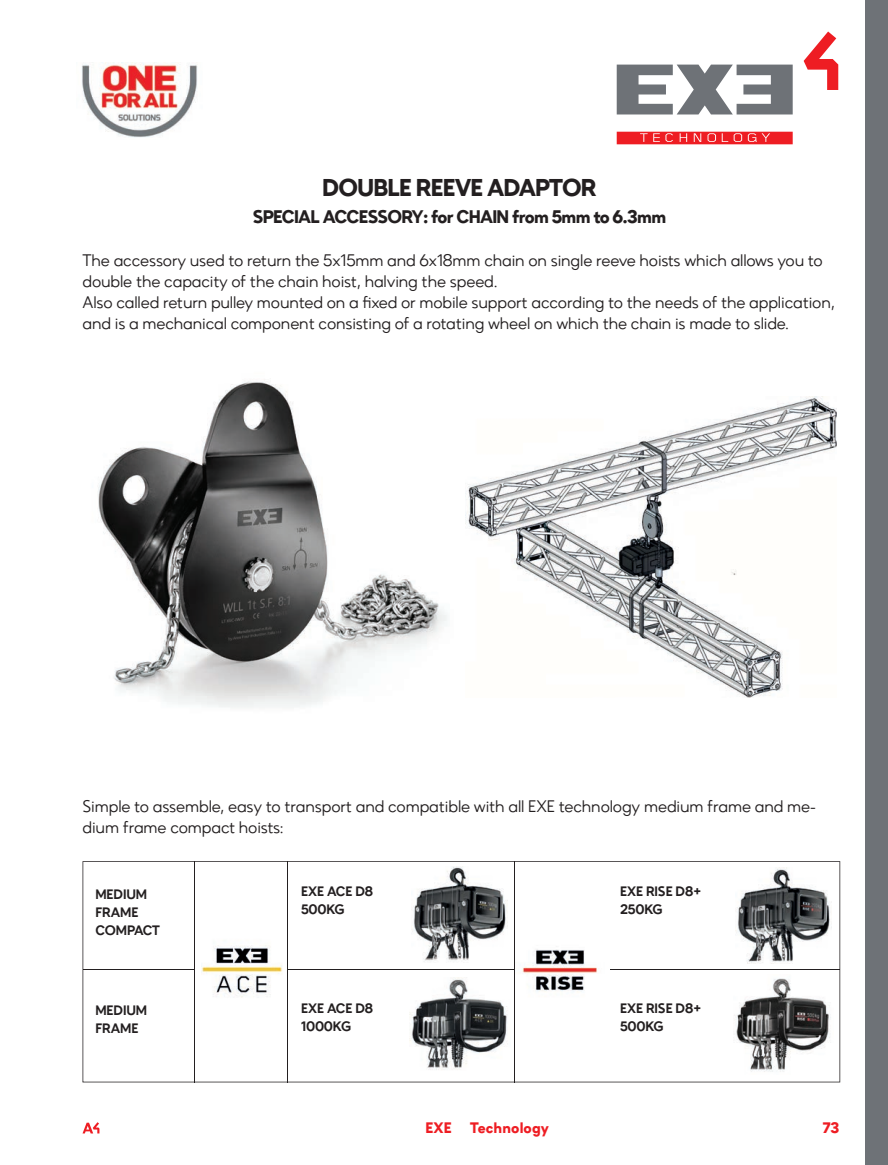
<style>
.page{position:relative;width:888px;height:1165px;background:#fff}
.page>*{position:absolute;margin:0;border:0;box-sizing:border-box;transform-origin:0 0}
.t1{font:900 24px "Zirkel";letter-spacing:-.04em;color:#231f20}
.t2{font:900 18px "Zirkel";letter-spacing:-.04em;color:#231f20}
.t3{font:16.5px/21px "Zirkel";letter-spacing:-.01em;color:#231f20}
.t4{font:900 15px "Zirkel";letter-spacing:.01em;color:#ee1d23}
.t5{font:700 13.5px/18px "Zirkel";letter-spacing:-.01em;color:#231f20}
</style>
<div class="page">
<svg style="left:83px;top:1122px;width:16px;height:11px"></svg>
<div style="left:865px;top:0;width:23px;height:1164px;background:#6e7277"></div>
<svg style="left:617px;top:65px;width:176px;height:49px"></svg>
<svg style="left:617px;top:132px;width:176px;height:12px;background:#ef3238"></svg>
<svg style="left:804px;top:32px;width:34px;height:58px"></svg>
<img style="left:82px;top:63px;width:115px;height:75px">
<img style="left:98px;top:381px;width:349px;height:327px">
<img style="left:466px;top:396px;width:370px;height:301px">
<svg style="left:83px;top:861px;width:757px;height:221px"></svg>
<hr style="left:194px;top:861px;width:1px;height:221px;background:#231f20">
<hr style="left:287px;top:861px;width:1px;height:221px;background:#231f20">
<hr style="left:83px;top:969px;width:111px;height:1px;background:#231f20">
<hr style="left:287px;top:969px;width:228px;height:1px;background:#231f20">
<hr style="left:610px;top:969px;width:229px;height:1px;background:#231f20">
<hr style="left:515px;top:861px;width:1px;height:221px;background:#231f20">
<img style="left:735px;top:867px;width:96px;height:96px">
<img style="left:733px;top:974px;width:100px;height:99px">
<img style="left:410px;top:977px;width:100px;height:96px">
<img style="left:411px;top:866px;width:97px;height:96px">
<h1 class="t1" style="left:322px;top:172px;width:276px">DOUBLE REEVE ADAPTOR</h1>
<p class="t2" style="left:253px;top:205px;width:415px">SPECIAL ACCESSORY: for CHAIN from 5mm to 6.3mm</p>
<p class="t3" style="left:83px;top:250px;width:754px">The accessory used to return the 5x15mm and 6x18mm chain on single reeve hoists which allows you to double the capacity of the chain hoist, halving the speed.<br>Also called return pulley mounted on a xed or mobile support according to the needs of the application, and is a mechanical component consisting of a rotating wheel on which the chain is made to slide.</p>
<p class="t3" style="left:83px;top:795px;width:735px">Simple to assemble, easy to transport and compatible with all EXE technology medium frame and me&shy;dium frame compact hoists:</p>
<p class="t5" style="left:95px;top:885px;width:66px">MEDIUM<br>FRAME<br>COMPACT</p>
<p class="t5" style="left:95px;top:1001px;width:53px">MEDIUM<br>FRAME</p>
<p class="t5" style="left:301px;top:882px;width:73px">EXE ACE D8<br>500KG</p>
<p class="t5" style="left:620px;top:882px;width:83px">EXE RISE D8+<br>250KG</p>
<p class="t5" style="left:301px;top:999px;width:73px">EXE ACE D8<br>1000KG</p>
<p class="t5" style="left:620px;top:999px;width:83px">EXE RISE D8+<br>500KG</p>
<p class="t4" style="left:425px;top:1118px;width:125px">EXE Technology</p>
<p class="t4" style="left:823px;top:1118px;width:18px">73</p>
</div>
